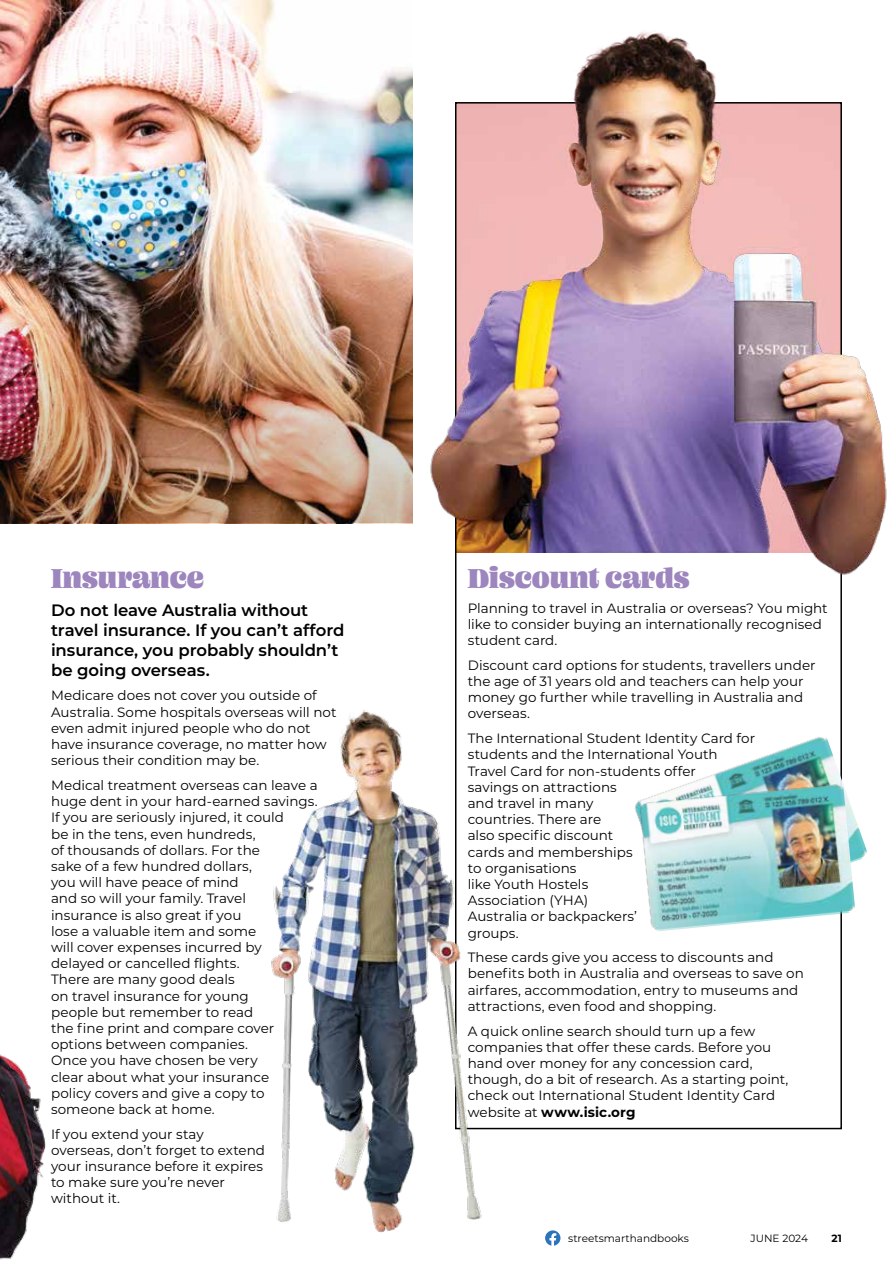
<style>
.page{position:relative;width:893px;height:1263px;background:#fff}
.page>*{position:absolute;margin:0;border:0;box-sizing:border-box;transform-origin:0 0}
.t1{font:30px "Ohno Blazeface 24 Point";color:#9d85be}
.t2{font:600 16.5px/19.8px "Montserrat";letter-spacing:-.005em;color:#000}
.t3{font:13.5px/16.2px "Montserrat";color:#000}
.t4{font:10.5px "Montserrat";color:#000}
.t5{font:700 10.5px "Montserrat";color:#000}
.s1{font-weight:700}
</style>
<div class="page">
<img style="left:0;top:0;width:413px;height:291px">
<img style="left:0;top:291px;width:413px;height:232px">
<img style="left:634px;top:734px;width:233px;height:128px">
<img style="left:639px;top:783px;width:216px;height:149px">
<img style="left:271px;top:656px;width:297px;height:590px">
<img style="left:0;top:1054px;width:46px;height:206px">
<img style="left:561px;top:530px;width:319px;height:48px">
<img style="left:430px;top:31px;width:457px;height:499px">
<h1 class="t1" style="left:51px;top:560px;width:155px">Insurance</h1>
<p class="t2" style="left:51px;top:600px;width:295px">Do not leave Australia without travel insurance. If you can’t afford insurance, you probably shouldn’t be going overseas.</p>
<p class="t3" style="left:51px;top:687px;width:287px">Medicare does not cover you outside of Australia. Some hospitals overseas will not even admit injured people who do not have insurance coverage, no matter how serious their condition may be.</p>
<p class="t3" style="left:51px;top:776px;width:268px">Medical treatment overseas can leave a huge dent in your hard-earned savings.<br>If you are seriously injured, it could<br>be in the tens, even hundreds,<br>of thousands of dollars. For the<br>sake of a few hundred dollars,<br>you will have peace of mind<br>and so will your family. Travel<br>insurance is also great if you<br>lose a valuable item and some<br>will cover expenses incurred by delayed or cancelled flights.<br>There are many good deals<br>on travel insurance for young<br>people but remember to read<br>the fine print and compare cover options between companies.<br>Once you have chosen be very<br>clear about what your insurance<br>policy covers and give a copy to someone back at home.</p>
<p class="t3" style="left:51px;top:1125px;width:216px">If you extend your stay overseas, don’t forget to extend your insurance before it expires to make sure you’re never without it.</p>
<h1 class="t1" style="left:468px;top:560px;width:223px">Discount cards</h1>
<p class="t3" style="left:468px;top:599px;width:361px">Planning to travel in Australia or overseas? You might like to consider buying an internationally recognised student card.</p>
<p class="t3" style="left:468px;top:656px;width:349px">Discount card options for students, travellers under the age of 31 years old and teachers can help your money go further while travelling in Australia and overseas.</p>
<p class="t3" style="left:468px;top:730px;width:289px">The International Student Identity Card for students and the International Youth<br>Travel Card for non-students offer<br>savings on attractions<br>and travel in many<br>countries. There are<br>also specific discount<br>cards and memberships<br>to organisations<br>like Youth Hostels<br>Association (YHA)<br>Australia or backpackers’<br>groups.</p>
<p class="t3" style="left:468px;top:949px;width:338px">These cards give you access to discounts and benefits both in Australia and overseas to save on airfares, accommodation, entry to museums and attractions, even food and shopping.</p>
<p class="t3" style="left:468px;top:1022px;width:322px">A quick online search should turn up a few companies that offer these cards. Before you hand over money for any concession card, though, do a bit of research. As a starting point, check out International Student Identity Card website at <span class="s1">www.isic.org</span></p>
<p class="t4" style="left:568px;top:1231px;width:122px">streetsmarthandbooks</p>
<p class="t4" style="left:750px;top:1231px;width:59px">JUNE 2024</p>
<p class="t5" style="left:832px;top:1230px;width:12px">21</p>
</div>
